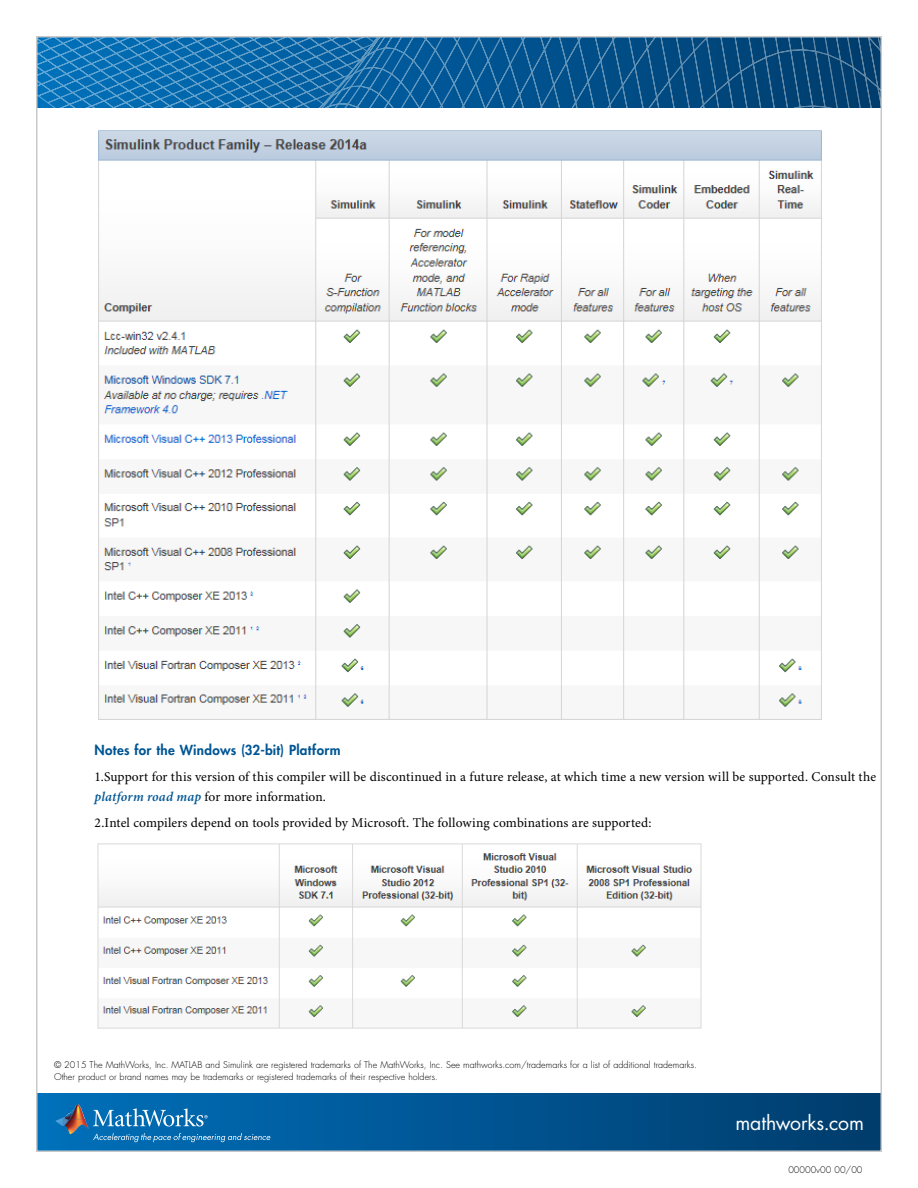
<style>
.page{position:relative;width:918px;height:1188px;background:#fff}
.page>*{position:absolute;margin:0;border:0;box-sizing:border-box;transform-origin:0 0}
.t1{font:19.5px "Futura Std";letter-spacing:-.005em;color:#fff}
.t2{font:13.5px/19.5px "Minion Pro";letter-spacing:.005em;color:#000}
.t3{font:800 13.5px "Futura Std";letter-spacing:.025em;color:#005695}
.t4{font:300 9px/11.2px "Futura Std";color:#000}
.s1{font-weight:600;font-style:italic;color:#005695}
</style>
<div class="page">
<div style="left:37px;top:1094px;width:844px;height:57px;background:linear-gradient(to right,#0070bb,#003c6d)"></div>
<svg style="left:39px;top:39px;width:384px;height:69px;background:#1872b1"></svg>
<svg style="left:423px;top:39px;width:25px;height:69px;background:#0e609c"></svg>
<svg style="left:448px;top:39px;width:16px;height:69px"></svg>
<svg style="left:464px;top:39px;width:415px;height:69px;background:#0d5286"></svg>
<img style="left:64px;top:1104px;width:21px;height:15px">
<svg style="left:56px;top:1118px;width:8px;height:8px"></svg>
<img style="left:64px;top:1119px;width:25px;height:15px">
<svg style="left:93px;top:1133px;width:177px;height:9px;background:#2d82bb"></svg>
<svg style="left:93px;top:1108px;width:115px;height:19px;background:#3e8dc2"></svg>
<img style="left:98px;top:130px;width:724px;height:590px">
<img style="left:97px;top:843px;width:605px;height:186px">
<p class="t3" style="left:94px;top:741px;width:248px">Notes for the Windows (32-bit) Platform</p>
<p class="t2" style="left:94px;top:768px;width:783px">1.Support for this version of this compiler will be discontinued in a future release, at which time a new version will be supported. Consult the <span class="s1">platform road map</span> for more information.</p>
<p class="t2" style="left:94px;top:813px;width:559px">2.Intel compilers depend on tools provided by Microsoft. The following combinations are supported:</p>
<p class="t4" style="left:54px;top:1060px;width:644px">© 2015 The MathWorks, Inc. MATLAB and Simulink are registered trademarks of The MathWorks, Inc. See mathworks.com/trademarks for a list of additional trademarks.<br>Other product or brand names may be trademarks or registered trademarks of their respective holders.</p>
<h1 class="t1" style="left:735px;top:1110px;width:130px">mathworks.com</h1>
<p class="t4" style="left:788px;top:1165px;width:76px">00000v00 00/00</p>
</div>
